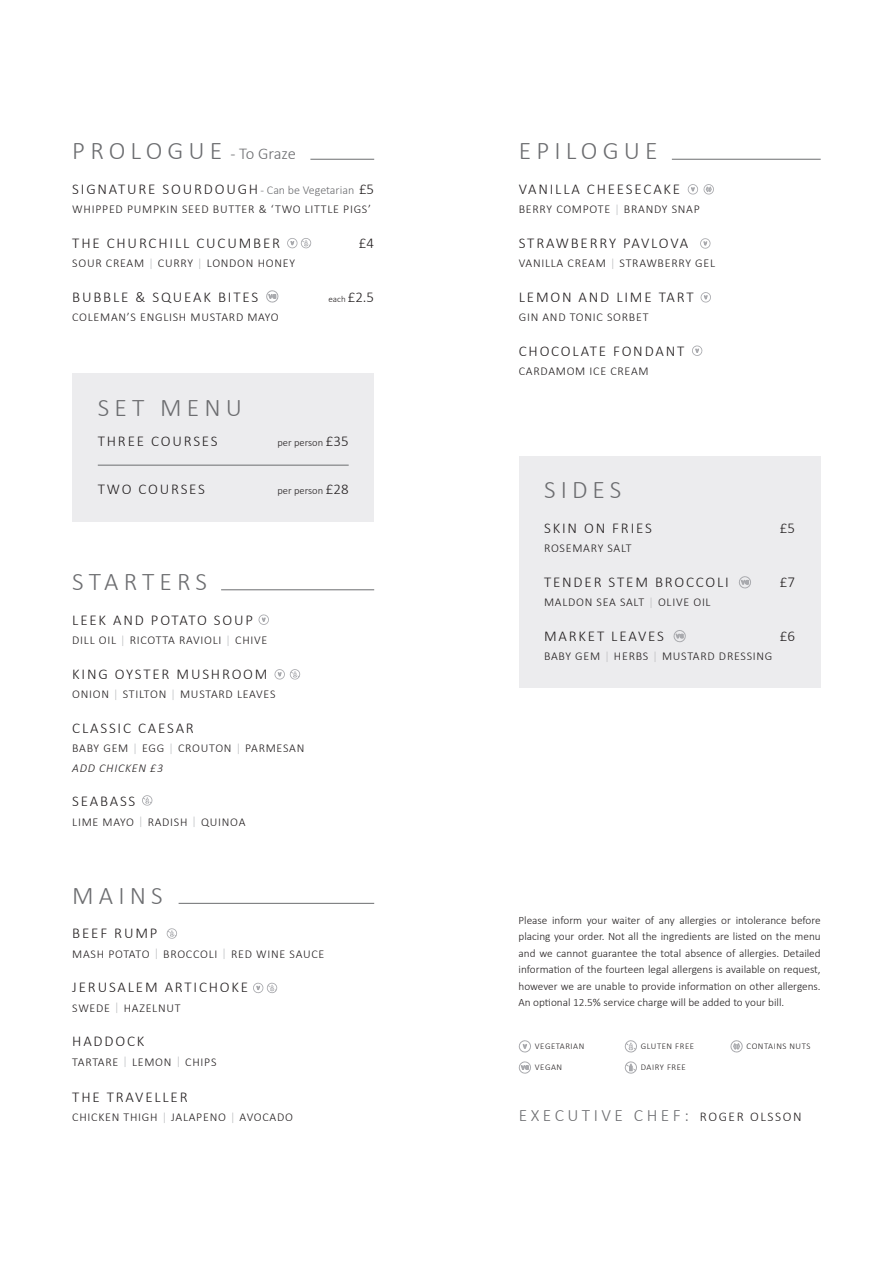
<style>
.page{position:relative;width:893px;height:1263px;background:#fff}
.page>*{position:absolute;margin:0;border:0;box-sizing:border-box;transform-origin:0 0}
.t1{font:300 25.5px "Calibri";letter-spacing:.2em;color:#6c6d70}
.t2{font:300 17.4px "Calibri";letter-spacing:.2em;color:#6c6d70}
.t3{font:300 15px "Calibri";letter-spacing:.12em;color:#231f20}
.t4{font:300 12px "Calibri";letter-spacing:.06em;color:#231f20}
.t5{font:italic 300 12px "Calibri";letter-spacing:.06em;color:#231f20}
.t6{font:300 11.25px/16.5px "Calibri";color:#231f20;text-align:justify}
.t7{font:300 10.5px "Calibri";color:#231f20}
.t8{font:300 9px "Calibri";color:#231f20}
.t9{font:300 8.85px "Calibri";letter-spacing:.06em;color:#231f20}
.s1{font-size:16.5px}
.s2{font-size:12px;color:#6c6d70}
.s3{color:#bcbdc0}
.s4{font-size:15px}
.s5{font-size:13.35px;color:#231f20}
</style>
<div class="page">
<hr style="left:310px;top:159px;width:64px;height:1px;background:#6c6d70">
<svg style="left:287px;top:238px;width:25px;height:11px"></svg>
<div style="left:519px;top:456px;width:301px;height:232px;background:#ececee"></div>
<div style="left:72px;top:374px;width:302px;height:148px;background:#ececee"></div>
<hr style="left:98px;top:465px;width:251px;height:1px;background:#6c6d70">
<svg style="left:518px;top:1040px;width:13px;height:13px"></svg>
<svg style="left:518px;top:1061px;width:13px;height:13px"></svg>
<hr style="left:672px;top:159px;width:149px;height:1px;background:#6c6d70">
<hr style="left:221px;top:589px;width:153px;height:1px;background:#6c6d70">
<hr style="left:179px;top:903px;width:195px;height:1px;background:#6c6d70">
<svg style="left:624px;top:1040px;width:13px;height:13px"></svg>
<svg style="left:624px;top:1061px;width:13px;height:13px"></svg>
<svg style="left:730px;top:1040px;width:13px;height:13px"></svg>
<svg style="left:700px;top:238px;width:11px;height:11px"></svg>
<svg style="left:739px;top:576px;width:12px;height:13px"></svg>
<svg style="left:673px;top:630px;width:13px;height:13px"></svg>
<svg style="left:692px;top:345px;width:11px;height:11px"></svg>
<svg style="left:258px;top:614px;width:11px;height:11px"></svg>
<svg style="left:700px;top:292px;width:11px;height:11px"></svg>
<svg style="left:274px;top:669px;width:27px;height:11px"></svg>
<svg style="left:142px;top:795px;width:11px;height:11px"></svg>
<svg style="left:166px;top:928px;width:11px;height:11px"></svg>
<svg style="left:253px;top:982px;width:25px;height:12px"></svg>
<svg style="left:687px;top:184px;width:27px;height:11px"></svg>
<svg style="left:266px;top:290px;width:13px;height:13px"></svg>
<p class="t1" style="left:72px;top:135px;width:225px">PROLOGUE <span class="s1">- To Graze</span></p>
<p class="t3" style="left:72px;top:180px;width:303px">SIGNATURE SOURDOUGH <span class="s2">- Can be Vegetarian</span> £5</p>
<p class="t4" style="left:72px;top:202px;width:300px">WHIPPED PUMPKIN SEED BUTTER &amp; ‘TWO LITTLE PIGS’</p>
<p class="t3" style="left:72px;top:234px;width:209px">THE CHURCHILL CUCUMBER</p>
<p class="t3" style="left:359px;top:234px;width:17px">£4</p>
<p class="t4" style="left:72px;top:256px;width:224px">SOUR CREAM <span class="s3">|</span> CURRY <span class="s3">|</span> LONDON HONEY</p>
<p class="t3" style="left:72px;top:288px;width:187px">BUBBLE &amp; SQUEAK BITES</p>
<p class="t8" style="left:328px;top:293px;width:47px">each <span class="s4">£2.5</span></p>
<p class="t4" style="left:72px;top:310px;width:208px">COLEMAN’S ENGLISH MUSTARD MAYO</p>
<p class="t1" style="left:98px;top:392px;width:146px">SET MENU</p>
<p class="t3" style="left:98px;top:432px;width:121px">THREE COURSES</p>
<p class="t7" style="left:277px;top:436px;width:73px">per person <span class="s4">£35</span></p>
<p class="t3" style="left:98px;top:480px;width:109px">TWO COURSES</p>
<p class="t7" style="left:277px;top:484px;width:73px">per person <span class="s4">£28</span></p>
<p class="t1" style="left:72px;top:566px;width:136px">STARTERS</p>
<p class="t3" style="left:72px;top:610px;width:182px">LEEK AND POTATO SOUP</p>
<p class="t4" style="left:72px;top:633px;width:197px">DILL OIL <span class="s3">|</span> RICOTTA RAVIOLI <span class="s3">|</span> CHIVE</p>
<p class="t3" style="left:72px;top:664px;width:197px">KING OYSTER MUSHROOM</p>
<p class="t4" style="left:72px;top:687px;width:205px">ONION <span class="s3">|</span> STILTON <span class="s3">|</span> MUSTARD LEAVES</p>
<p class="t3" style="left:72px;top:718px;width:123px">CLASSIC CAESAR</p>
<p class="t4" style="left:72px;top:741px;width:234px">BABY GEM <span class="s3">|</span> EGG <span class="s3">|</span> CROUTON <span class="s3">|</span> PARMESAN</p>
<p class="t5" style="left:72px;top:760px;width:92px">ADD CHICKEN £3</p>
<p class="t3" style="left:72px;top:792px;width:65px">SEABASS</p>
<p class="t4" style="left:72px;top:814px;width:175px">LIME MAYO <span class="s3">|</span> RADISH <span class="s3">|</span> QUINOA</p>
<p class="t1" style="left:72px;top:879px;width:92px">MAINS</p>
<p class="t3" style="left:72px;top:924px;width:87px">BEEF RUMP</p>
<p class="t4" style="left:72px;top:946px;width:254px">MASH POTATO <span class="s3">|</span> BROCCOLI <span class="s3">|</span> RED WINE SAUCE</p>
<p class="t3" style="left:72px;top:978px;width:177px">JERUSALEM ARTICHOKE</p>
<p class="t4" style="left:72px;top:1000px;width:110px">SWEDE <span class="s3">|</span> HAZELNUT</p>
<p class="t3" style="left:72px;top:1032px;width:74px">HADDOCK</p>
<p class="t4" style="left:72px;top:1054px;width:146px">TARTARE <span class="s3">|</span> LEMON <span class="s3">|</span> CHIPS</p>
<p class="t3" style="left:72px;top:1087px;width:117px">THE TRAVELLER</p>
<p class="t4" style="left:72px;top:1110px;width:222px">CHICKEN THIGH <span class="s3">|</span> JALAPENO <span class="s3">|</span> AVOCADO</p>
<p class="t1" style="left:519px;top:135px;width:140px">EPILOGUE</p>
<p class="t3" style="left:519px;top:180px;width:163px">VANILLA CHEESECAKE</p>
<p class="t4" style="left:519px;top:202px;width:182px">BERRY COMPOTE <span class="s3">|</span> BRANDY SNAP</p>
<p class="t3" style="left:519px;top:234px;width:171px">STRAWBERRY PAVLOVA</p>
<p class="t4" style="left:519px;top:256px;width:198px">VANILLA CREAM <span class="s3">|</span> STRAWBERRY GEL</p>
<p class="t3" style="left:519px;top:288px;width:176px">LEMON AND LIME TART</p>
<p class="t4" style="left:519px;top:310px;width:131px">GIN AND TONIC SORBET</p>
<p class="t3" style="left:519px;top:342px;width:167px">CHOCOLATE FONDANT</p>
<p class="t4" style="left:519px;top:364px;width:131px">CARDAMOM ICE CREAM</p>
<p class="t1" style="left:544px;top:474px;width:79px">SIDES</p>
<p class="t3" style="left:544px;top:518px;width:109px">SKIN ON FRIES</p>
<p class="t3" style="left:780px;top:518px;width:17px">£5</p>
<p class="t4" style="left:544px;top:541px;width:89px">ROSEMARY SALT</p>
<p class="t3" style="left:544px;top:572px;width:186px">TENDER STEM BROCCOLI</p>
<p class="t3" style="left:780px;top:572px;width:17px">£7</p>
<p class="t4" style="left:544px;top:595px;width:168px">MALDON SEA SALT <span class="s3">|</span> OLIVE OIL</p>
<p class="t3" style="left:544px;top:626px;width:121px">MARKET LEAVES</p>
<p class="t3" style="left:780px;top:626px;width:17px">£6</p>
<p class="t4" style="left:544px;top:649px;width:230px">BABY GEM <span class="s3">|</span> HERBS <span class="s3">|</span> MUSTARD DRESSING</p>
<p class="t6" style="left:519px;top:912px;width:304px">Please inform your waiter of any allergies or intolerance before placing your order. Not all the ingredients are listed on the menu and we cannot guarantee the total absence of allergies. Detailed information of the fourteen legal allergens is available on request, however we are unable to provide information on other allergens.<br>An optional 12.5% service charge will be added to your bill.</p>
<p class="t9" style="left:535px;top:1041px;width:51px">VEGETARIAN</p>
<p class="t9" style="left:535px;top:1062px;width:29px">VEGAN</p>
<p class="t2" style="left:519px;top:1104px;width:284px">EXECUTIVE CHEF: <span class="s5">ROGER OLSSON</span></p>
<p class="t9" style="left:747px;top:1041px;width:65px">CONTAINS NUTS</p>
<p class="t9" style="left:641px;top:1041px;width:55px">GLUTEN FREE</p>
<p class="t9" style="left:641px;top:1062px;width:47px">DAIRY FREE</p>
</div>
